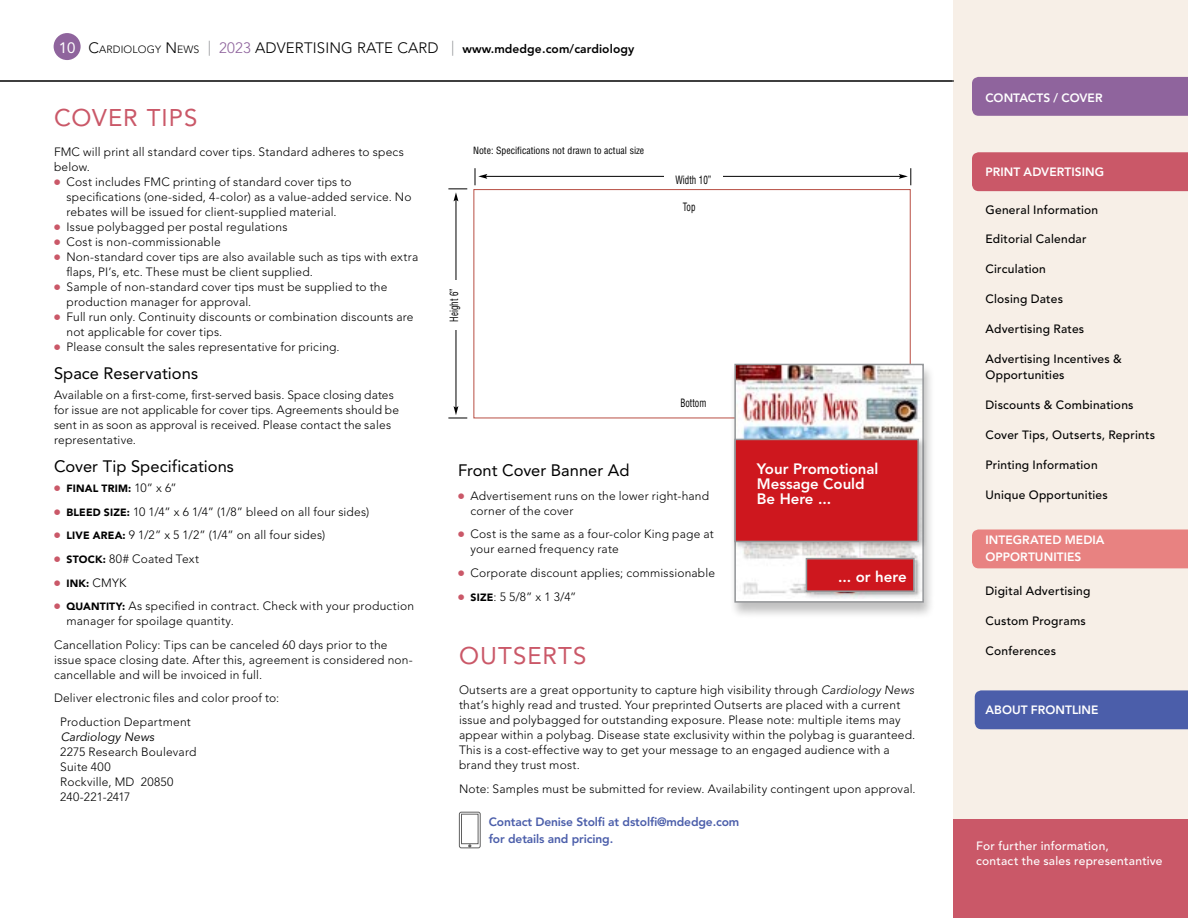
<style>
.page{position:relative;width:1188px;height:918px;background:#fff}
.page>*{position:absolute;margin:0;border:0;box-sizing:border-box;transform-origin:0 0}
.t1{font:24px "Avenir LT Std";letter-spacing:.045em;color:#ca5868}
.t2{font:16.5px "Avenir LT Std";letter-spacing:.005em;color:#000}
.t3{font:800 15px/15px "Avenir LT Std";color:#fff}
.t4{font:15px "Avenir LT Std";color:#fff}
.t5{font:300 12px/15px "Avenir LT Std";letter-spacing:.015em;color:#000}
.t6{font:500 12px/16.5px "Avenir LT Std";letter-spacing:.02em;color:#000}
.t7{font:800 12px/16.5px "Avenir LT Std";letter-spacing:.005em;color:#fff}
.t8{font:800 12px "Avenir LT Std";letter-spacing:.01em;color:#000}
.t9{font:800 12px/16.5px "Avenir LT Std";letter-spacing:-.01em;color:#4b5eaa}
.t10{font:500 12px/15px "Avenir LT Std";letter-spacing:.02em;color:#fff}
.t11{font:italic 12px "Avenir LT Std";letter-spacing:.01em;color:#000}
.t12{font:condensed 11.25px "Helvetica";color:#000;scale:.8 1}
.t13{font:900 10.5px "Avenir LT Std";letter-spacing:.02em;color:#000}
.t14{font:condensed 9.75px "Helvetica";color:#000}
.s1{font-weight:300;font-size:15px}
.s2{font-weight:300;font-size:10.5px}
.s3{font-weight:300;font-size:15px;color:#939598}
.s4{font-weight:300;font-size:15px;color:#8f649d}
.s5{font-family:"Universal Std Newswith Comm Pi";font-weight:400;font-size:11.25px;color:#ca5868}
.s6{font-weight:300;font-size:12px}
.s7{font-weight:900;font-size:10.5px}
.s8{font-style:italic}
</style>
<div class="page">
<div style="left:953px;top:0;width:235px;height:918px;background:#f7efe7"></div>
<div style="left:953px;top:819px;width:235px;height:99px;background:#ca5868"></div>
<div style="left:972px;top:77px;width:216px;height:39px;background:#8f649d"></div>
<div style="left:972px;top:152px;width:216px;height:39px;background:#ca5868"></div>
<div style="left:972px;top:530px;width:216px;height:38px;background:#e88281"></div>
<div style="left:975px;top:690px;width:213px;height:39px;background:#4b5eaa"></div>
<div style="left:54px;top:33px;width:27px;height:27px;background:#8f649d;border-radius:50%"></div>
<hr style="left:0;top:81px;width:954px;height:1px;background:#000">
<div style="left:473px;top:189px;width:438px;height:229px;border:1px solid #b84f44"></div>
<hr style="left:486px;top:176px;width:415px;height:1px;background:#000">
<div style="left:664px;top:171px;width:59px;height:16px;background:#fff"></div>
<hr style="left:455px;top:200px;width:1px;height:208px;background:#000">
<div style="left:445px;top:280px;width:20px;height:50px;background:#fff"></div>
<svg style="left:448px;top:406px;width:19px;height:13px"></svg>
<svg style="left:899px;top:168px;width:12px;height:17px"></svg>
<svg style="left:475px;top:168px;width:12px;height:17px"></svg>
<svg style="left:448px;top:188px;width:19px;height:13px"></svg>
<div style="left:730px;top:364px;width:206px;height:255px;background:#000;opacity:.25"></div>
<img style="left:737px;top:367px;width:184px;height:232px">
<div style="left:734px;top:364px;width:190px;height:239px;border:2px solid #939598"></div>
<div style="left:733px;top:437px;width:193px;height:113px;background:#000;opacity:.25"></div>
<div style="left:734px;top:439px;width:185px;height:103px;background:#ce171e;border:2px solid #939598"></div>
<div style="left:804px;top:556px;width:119px;height:44px;background:#000;opacity:.25"></div>
<div style="left:806px;top:558px;width:109px;height:34px;background:#ce171e;border:2px solid #939598"></div>
<svg style="left:459px;top:811px;width:22px;height:38px"></svg>
<p class="t4" style="left:59px;top:39px;width:18px">10</p>
<p class="t8" style="left:88px;top:42px;width:547px"><span class="s1">C</span><span class="s2">ARDIOLOGY</span> <span class="s1">N</span><span class="s2">EWS</span> <span class="s3">|</span> <span class="s4">2023</span> <span class="s1">ADVERTISING RATE CARD</span> <span class="s3">|</span> www.mdedge.com/cardiology</p>
<h1 class="t1" style="left:54px;top:104px;width:145px">COVER TIPS</h1>
<p class="t5" style="left:54px;top:144px;width:352px">FMC will print all standard cover tips. Standard adheres to specs below.<br><span class="s5">⦁</span> Cost includes FMC printing of standard cover tips to</p>
<p class="t5" style="left:66px;top:189px;width:347px">specifications (one-sided, 4-color) as a value-added service. No</p>
<p class="t5" style="left:66px;top:204px;width:272px">rebates will be issued for client-supplied material.</p>
<p class="t5" style="left:54px;top:219px;width:235px"><span class="s5">⦁</span> Issue polybagged per postal regulations</p>
<p class="t5" style="left:54px;top:234px;width:168px"><span class="s5">⦁</span> Cost is non-commissionable</p>
<p class="t5" style="left:54px;top:249px;width:366px"><span class="s5">⦁</span> Non-standard cover tips are also available such as tips with extra</p>
<p class="t5" style="left:66px;top:264px;width:248px">flaps, PI’s, etc. These must be client supplied.</p>
<p class="t5" style="left:54px;top:279px;width:335px"><span class="s5">⦁</span> Sample of non-standard cover tips must be supplied to the</p>
<p class="t5" style="left:66px;top:294px;width:186px">production manager for approval.</p>
<p class="t5" style="left:54px;top:309px;width:361px"><span class="s5">⦁</span> Full run only. Continuity discounts or combination discounts are</p>
<p class="t5" style="left:66px;top:324px;width:157px">not applicable for cover tips.</p>
<p class="t5" style="left:54px;top:339px;width:287px"><span class="s5">⦁</span> Please consult the sales representative for pricing.</p>
<h2 class="t2" style="left:54px;top:364px;width:146px">Space Reservations</h2>
<p class="t5" style="left:54px;top:387px;width:347px">Available on a first-come, first-served basis. Space closing dates for issue are not applicable for cover tips. Agreements should be sent in as soon as approval is received. Please contact the sales representative.</p>
<h2 class="t2" style="left:54px;top:457px;width:182px">Cover Tip Specifications</h2>
<p class="t13" style="left:54px;top:482px;width:124px"><span class="s5">⦁</span> FINAL TRIM: <span class="s6">10” x 6”</span></p>
<p class="t5" style="left:54px;top:500px;width:317px;line-height:23.7px"><span class="s5">⦁</span> <span class="s7">BLEED SIZE:</span> 10 1/4” x 6 1/4” (1/8” bleed on all four sides) <span class="s5">⦁</span> <span class="s7">LIVE AREA:</span> 9 1/2” x 5 1/2” (1/4” on all four sides)<br><span class="s5">⦁</span> <span class="s7">STOCK:</span> 80# Coated Text</p>
<p class="t13" style="left:54px;top:577px;width:74px"><span class="s5">⦁</span> INK: <span class="s6">CMYK</span></p>
<p class="t5" style="left:66px;top:599px;width:349px;text-indent:-12px"><span class="s5">⦁</span> <span class="s7">QUANTITY:</span> As specified in contract. Check with your production manager for spoilage quantity.</p>
<p class="t5" style="left:54px;top:637px;width:360px">Cancellation Policy: Tips can be canceled 60 days prior to the issue space closing date. After this, agreement is considered non&shy;cancellable and will be invoiced in full.</p>
<p class="t5" style="left:60px;top:686px;width:220px;line-height:23.7px;text-indent:-6px">Deliver electronic files and color proof to:<br>Production Department</p>
<p class="t11" style="left:61px;top:730px;width:95px">Cardiology News</p>
<p class="t5" style="left:60px;top:744px;width:138px">2275 Research Boulevard<br>Suite 400<br>Rockville, MD 20850<br>240-221-2417</p>
<p class="t14" style="left:473px;top:144px;width:173px">Note: Specifications not drawn to actual size</p>
<p class="t12" style="left:447px;top:322px;width:43px;rotate:-90deg">Height 6”</p>
<p class="t12" style="left:676px;top:173px;width:46px">Width 10”</p>
<p class="t12" style="left:683px;top:200px;width:17px">Top</p>
<p class="t12" style="left:680px;top:395px;width:34px">Bottom</p>
<h2 class="t2" style="left:458px;top:461px;width:173px">Front Cover Banner Ad</h2>
<p class="t5" style="left:471px;top:488px;width:240px;text-indent:-12px"><span class="s5">⦁</span> Advertisement runs on the lower right-hand corner of the cover</p>
<p class="t5" style="left:471px;top:527px;width:245px;text-indent:-12px"><span class="s5">⦁</span> Cost is the same as a four-color King page at your earned frequency rate</p>
<p class="t5" style="left:458px;top:561px;width:259px;line-height:23.7px"><span class="s5">⦁</span> Corporate discount applies; commissionable <span class="s5">⦁</span> <span class="s7">SIZE</span>: 5 5/8” x 1 3/4”</p>
<p class="t14" style="left:480px;top:568px;width:173px">Note: Specifications not drawn to actual size</p>
<p class="t3" style="left:757px;top:461px;width:123px">Your Promotional<br>Message Could<br>Be Here ...</p>
<p class="t3" style="left:838px;top:569px;width:70px">... or here</p>
<h1 class="t1" style="left:459px;top:642px;width:129px">OUTSERTS</h1>
<p class="t5" style="left:459px;top:683px;width:458px">Outserts are a great opportunity to capture high visibility through <span class="s8">Cardiology News </span>that’s highly read and trusted. Your preprinted Outserts are placed with a current issue and polybagged for outstanding exposure. Please note: multiple items may appear within a polybag. Disease state exclusivity within the polybag is guaranteed.<br>This is a cost-effective way to get your message to an engaged audience with a brand they trust most.</p>
<p class="t5" style="left:459px;top:781px;width:458px">Note: Samples must be submitted for review. Availability contingent upon approval.</p>
<p class="t9" style="left:489px;top:814px;width:252px">Contact Denise Stolfi at dstolfi@mdedge.com for details and pricing.</p>
<p class="t7" style="left:986px;top:89px;width:119px">CONTACTS / COVER</p>
<p class="t7" style="left:986px;top:164px;width:120px">PRINT ADVERTISING</p>
<p class="t6" style="left:986px;top:202px;width:114px">General Information</p>
<p class="t6" style="left:986px;top:231px;width:103px">Editorial Calendar</p>
<p class="t6" style="left:986px;top:261px;width:62px">Circulation</p>
<p class="t6" style="left:986px;top:291px;width:79px">Closing Dates</p>
<p class="t6" style="left:986px;top:321px;width:100px">Advertising Rates</p>
<p class="t6" style="left:986px;top:351px;width:138px">Advertising Incentives &amp;<br>Opportunities</p>
<p class="t6" style="left:986px;top:397px;width:150px">Discounts &amp; Combinations</p>
<p class="t6" style="left:986px;top:427px;width:171px">Cover Tips, Outserts, Reprints</p>
<p class="t6" style="left:986px;top:457px;width:114px">Printing Information</p>
<p class="t6" style="left:986px;top:487px;width:124px">Unique Opportunities</p>
<p class="t7" style="left:986px;top:532px;width:121px">INTEGRATED MEDIA<br>OPPORTUNITIES</p>
<p class="t6" style="left:986px;top:583px;width:106px">Digital Advertising</p>
<p class="t6" style="left:986px;top:613px;width:102px">Custom Programs</p>
<p class="t6" style="left:986px;top:643px;width:72px">Conferences</p>
<p class="t7" style="left:986px;top:702px;width:115px">ABOUT FRONTLINE</p>
<p class="t10" style="left:976px;top:838px;width:188px">For further information,<br>contact the sales representantive</p>
</div>
